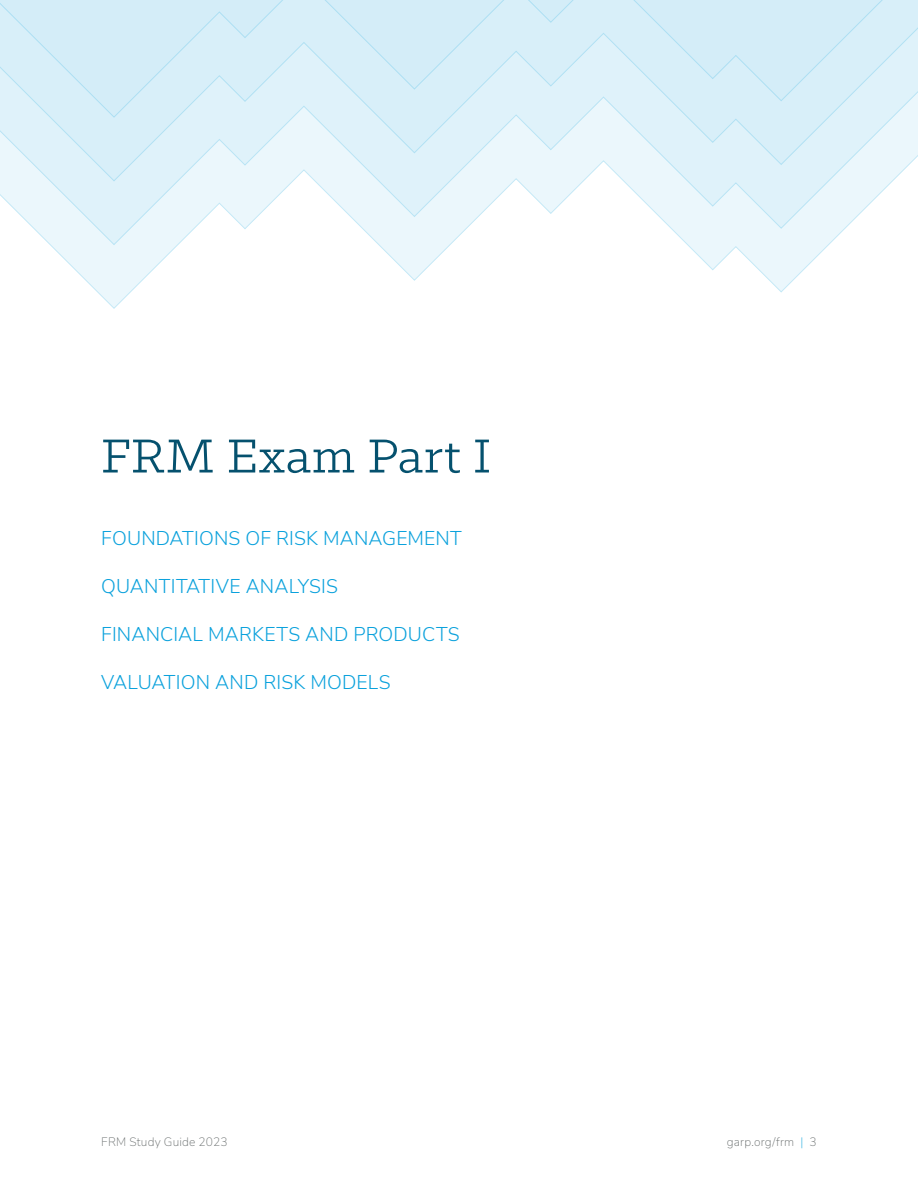
<style>
.page{position:relative;width:918px;height:1188px;background:#fff}
.page>*{position:absolute;margin:0;border:0;box-sizing:border-box;transform-origin:0 0}
.t1{font:54px "Klinic Slab";letter-spacing:.015em;color:#05516e}
.t2{font:300 19.5px "Nunito Sans";letter-spacing:.01em;color:#0aa1dc}
.t3{font:200 12px "Nunito Sans";letter-spacing:.02em;color:#666b6b}
.s1{color:#0aa1dc}
</style>
<div class="page">
<svg style="left:50px;top:245px;width:779px;height:64px"></svg>
<svg style="left:0;top:182px;width:892px;height:63px"></svg>
<svg style="left:0;top:118px;width:918px;height:64px;background:#e1f3fa"></svg>
<div style="left:0;top:0;width:918px;height:118px;background:#d8eff9"></div>
<p class="t1" style="left:101px;top:422px;width:391px">FRM Exam Part I</p>
<p class="t2" style="left:101px;top:524px;width:362px">FOUNDATIONS OF RISK MANAGEMENT</p>
<p class="t2" style="left:101px;top:572px;width:238px">QUANTITATIVE ANALYSIS</p>
<p class="t2" style="left:101px;top:620px;width:360px">FINANCIAL MARKETS AND PRODUCTS</p>
<p class="t2" style="left:101px;top:668px;width:291px">VALUATION AND RISK MODELS</p>
<p class="t3" style="left:101px;top:1134px;width:128px">FRM Study Guide 2023</p>
<p class="t3" style="left:727px;top:1134px;width:91px">garp.org/frm <span class="s1">|</span> 3</p>
</div>
